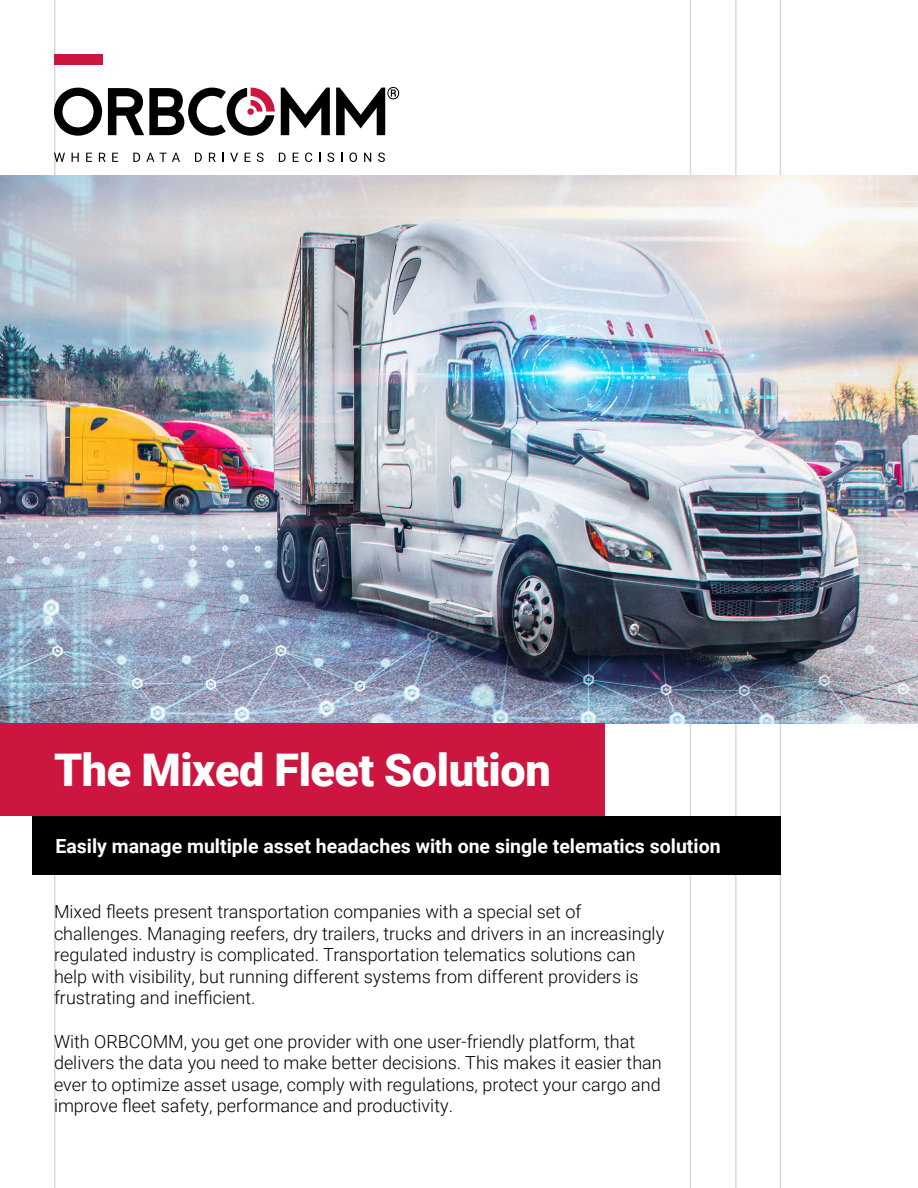
<style>
.page{position:relative;width:918px;height:1188px;background:#fff}
.page>*{position:absolute;margin:0;border:0;box-sizing:border-box;transform-origin:0 0}
.t1{font:900 45px "Roboto";letter-spacing:-.01em;color:#fff}
.t2{font:700 19.5px "Roboto";color:#fff}
.t3{font:300 18px/21.6px "Roboto";color:#000}
</style>
<div class="page">
<hr style="left:54px;top:0;width:2px;height:1188px;background:#000">
<hr style="left:735px;top:0;width:2px;height:1188px;background:#000">
<hr style="left:690px;top:0;width:1px;height:1188px;background:#000">
<hr style="left:780px;top:0;width:1px;height:1188px;background:#000">
<div style="left:54px;top:54px;width:48px;height:10px;background:#cd163f"></div>
<svg style="left:281px;top:88px;width:49px;height:47px"></svg>
<svg style="left:54px;top:87px;width:48px;height:49px"></svg>
<svg style="left:108px;top:88px;width:167px;height:48px"></svg>
<svg style="left:336px;top:87px;width:63px;height:48px"></svg>
<svg style="left:54px;top:153px;width:11px;height:9px"></svg>
<svg style="left:72px;top:153px;width:7px;height:9px"></svg>
<svg style="left:86px;top:153px;width:6px;height:9px"></svg>
<svg style="left:99px;top:153px;width:7px;height:9px"></svg>
<svg style="left:112px;top:153px;width:6px;height:9px"></svg>
<svg style="left:133px;top:153px;width:7px;height:9px"></svg>
<svg style="left:146px;top:153px;width:34px;height:9px"></svg>
<svg style="left:195px;top:153px;width:7px;height:9px"></svg>
<svg style="left:209px;top:153px;width:7px;height:9px"></svg>
<svg style="left:222px;top:153px;width:2px;height:9px"></svg>
<svg style="left:230px;top:153px;width:8px;height:9px"></svg>
<svg style="left:245px;top:153px;width:6px;height:9px"></svg>
<svg style="left:257px;top:153px;width:7px;height:9px"></svg>
<svg style="left:279px;top:153px;width:7px;height:9px"></svg>
<svg style="left:293px;top:153px;width:6px;height:9px"></svg>
<svg style="left:305px;top:153px;width:7px;height:9px"></svg>
<svg style="left:327px;top:153px;width:7px;height:9px"></svg>
<svg style="left:349px;top:153px;width:8px;height:9px"></svg>
<svg style="left:364px;top:153px;width:7px;height:9px"></svg>
<svg style="left:378px;top:153px;width:7px;height:9px"></svg>
<img style="left:0;top:176px;width:918px;height:548px">
<div style="left:33px;top:816px;width:748px;height:59px;background:#000"></div>
<div style="left:0;top:723px;width:605px;height:93px;background:#cd163f"></div>
<h1 class="t1" style="left:54px;top:738px;width:498px">The Mixed Fleet Solution</h1>
<p class="t2" style="left:56px;top:832px;width:667px">Easily manage multiple asset headaches with one single telematics solution</p>
<p class="t3" style="left:54px;top:900px;width:612px">Mixed fleets present transportation companies with a special set of challenges. Managing reefers, dry trailers, trucks and drivers in an increasingly regulated industry is complicated. Transportation telematics solutions can help with visibility, but running different systems from different providers is frustrating and inefficient.</p>
<p class="t3" style="left:54px;top:1030px;width:609px">With ORBCOMM, you get one provider with one user-friendly platform, that delivers the data you need to make better decisions. This makes it easier than ever to optimize asset usage, comply with regulations, protect your cargo and improve fleet safety, performance and productivity.</p>
</div>
